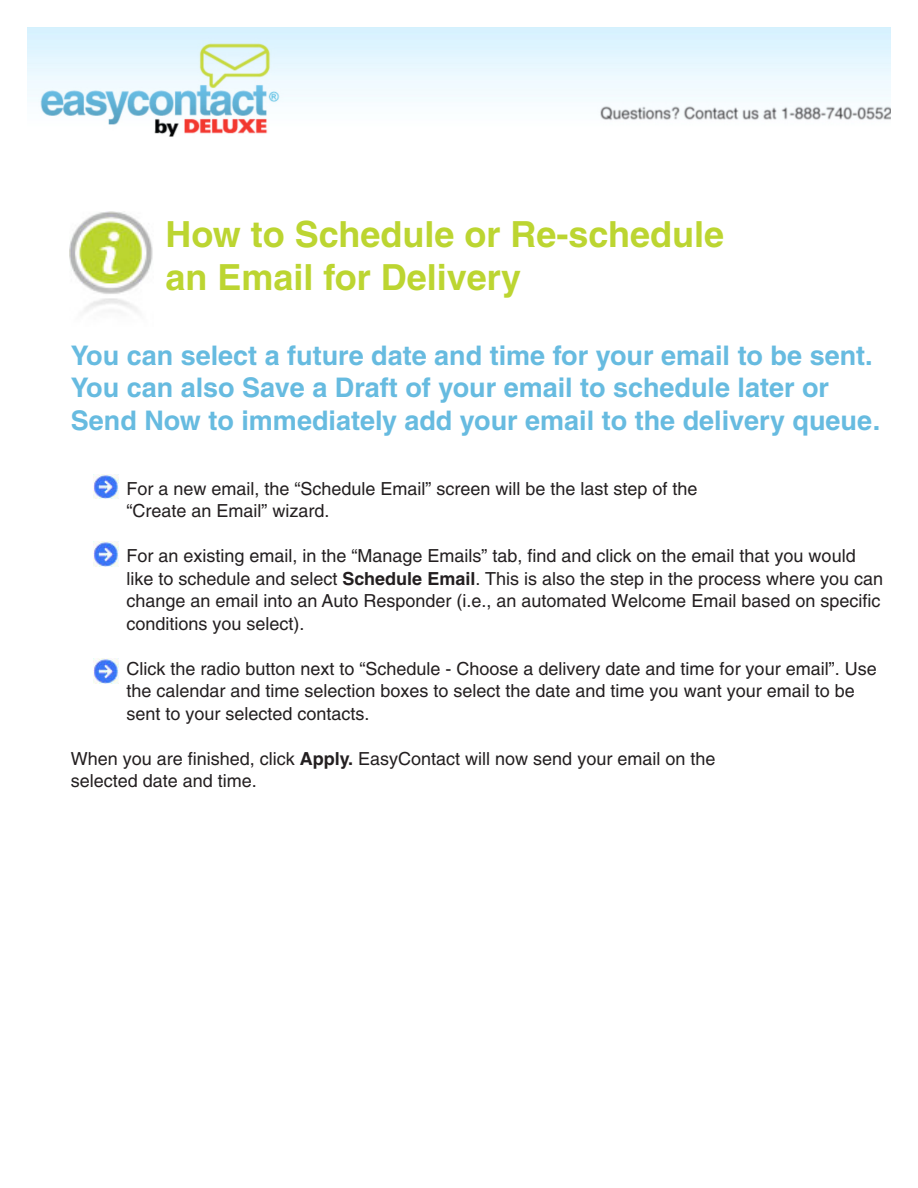
<style>
.page{position:relative;width:918px;height:1188px;background:#fff}
.page>*{position:absolute;margin:0;border:0;box-sizing:border-box;transform-origin:0 0}
.t1{font:700 36px/43.2px "Helvetica";color:#bcd531}
.t2{font:700 27px/32.4px "Helvetica";color:#67bbe0}
.t3{font:18px/22.5px "Helvetica";color:#231f20}
.s1{font-weight:700}
</style>
<div class="page">
<img style="left:27px;top:27px;width:864px;height:110px">
<img style="left:70px;top:212px;width:83px;height:100px">
<img style="left:94px;top:474px;width:24px;height:25px">
<img style="left:94px;top:542px;width:24px;height:24px">
<img style="left:94px;top:658px;width:24px;height:25px">
<p class="t1" style="left:165px;top:212px;width:560px">How to Schedule or Re-schedule an Email for Delivery</p>
<p class="t2" style="left:71px;top:339px;width:811px">You can select a future date and time for your email to be sent.<br>You can also Save a Draft of your email to schedule later or<br>Send Now to immediately add your email to the delivery queue.</p>
<p class="t3" style="left:126px;top:477px;width:573px">For a new email, the “Schedule Email” screen will be the last step of the “Create an Email” wizard.</p>
<p class="t3" style="left:126px;top:545px;width:758px">For an existing email, in the “Manage Emails” tab, find and click on the email that you would like to schedule and select <span class="s1">Schedule Email</span>. This is also the step in the process where you can change an email into an Auto Responder (i.e., an automated Welcome Email based on specific conditions you select).</p>
<p class="t3" style="left:126px;top:657px;width:752px">Click the radio button next to “Schedule - Choose a delivery date and time for your email”. Use the calendar and time selection boxes to select the date and time you want your email to be sent to your selected contacts.</p>
<p class="t3" style="left:71px;top:747px;width:646px">When you are finished, click <span class="s1">Apply.</span> EasyContact will now send your email on the selected date and time.</p>
</div>
